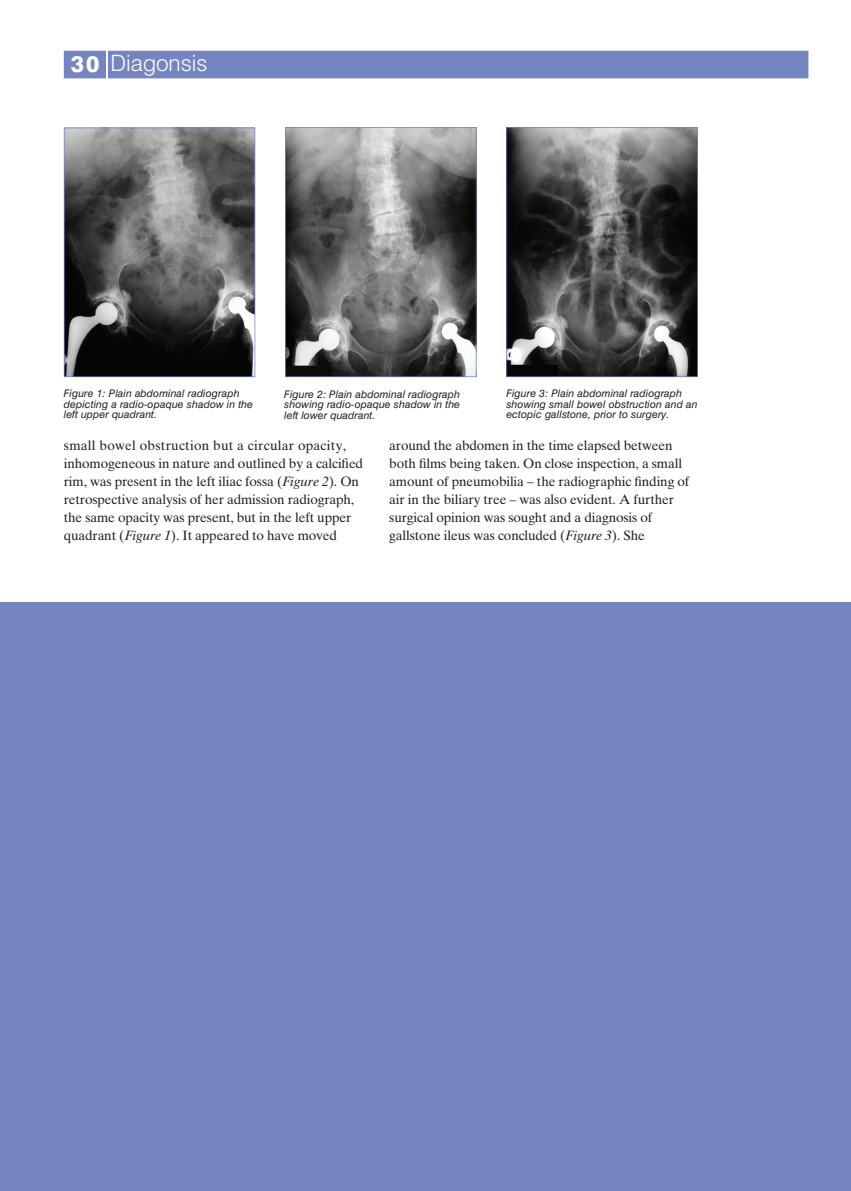
<style>
.page{position:relative;width:851px;height:1191px;background:#fff}
.page>*{position:absolute;margin:0;border:0;box-sizing:border-box;transform-origin:0 0}
.t1{font:300 22.5px "Swiss 721 BT";color:#fff}
.t2{font:13.5px/18px "Times Ten";letter-spacing:-.01em;color:#231f20}
.t3{font:italic 10.5px/10.5px "Swiss 721 BT";letter-spacing:.01em;color:#231f20}
.s1{font-weight:800}
.s2{font-style:italic}
</style>
<div class="page">
<div style="left:64px;top:51px;width:744px;height:27px;background:#7585c1"></div>
<hr style="left:106px;top:50px;width:2px;height:30px;background:#fff">
<svg style="left:64px;top:128px;width:191px;height:249px;background:#5a5a5a"></svg>
<svg style="left:285px;top:127px;width:191px;height:250px;background:#727273"></svg>
<svg style="left:506px;top:127px;width:191px;height:250px;background:#505051"></svg>
<div style="left:0;top:602px;width:850px;height:589px;background:#7585c1"></div>
<h1 class="t1" style="left:71px;top:49px;width:138px"><span class="s1">30</span> Diagonsis</h1>
<p class="t3" style="left:64px;top:388px;width:191px">Figure 1: Plain abdominal radiograph depicting a radio-opaque shadow in the left upper quadrant.</p>
<p class="t3" style="left:284px;top:389px;width:177px;text-align:justify">Figure 2: Plain abdominal radiograph showing radio-opaque shadow in the left lower quadrant.</p>
<p class="t3" style="left:506px;top:388px;width:193px">Figure 3: Plain abdominal radiograph showing small bowel obstruction and an ectopic gallstone, prior to surgery.</p>
<p class="t2" style="left:64px;top:436px;width:301px">small bowel obstruction but a circular opacity, inhomogeneous in nature and outlined by a calcified rim, was present in the left iliac fossa (<span class="s2">Figure 2</span>). On retrospective analysis of her admission radiograph, the same opacity was present, but in the left upper quadrant (<span class="s2">Figure 1</span>). It appeared to have moved</p>
<p class="t2" style="left:389px;top:436px;width:301px">around the abdomen in the time elapsed between both films being taken. On close inspection, a small amount of pneumobilia – the radiographic finding of air in the biliary tree – was also evident. A further surgical opinion was sought and a diagnosis of gallstone ileus was concluded (<span class="s2">Figure 3</span>). She</p>
</div>
